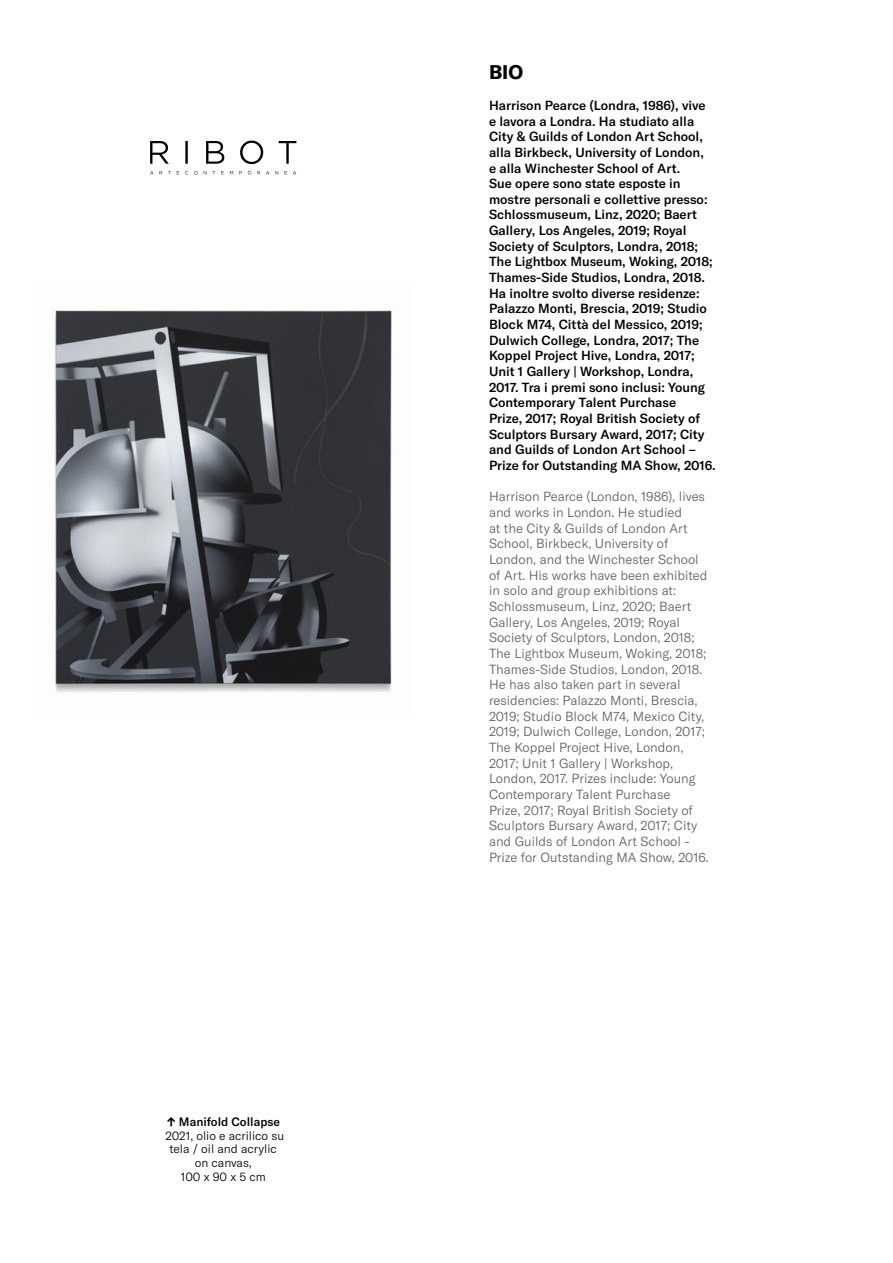
<style>
.page{position:relative;width:893px;height:1263px;background:#fff}
.page>*{position:absolute;margin:0;border:0;box-sizing:border-box;transform-origin:0 0}
.t1{font:700 19.5px "GT America";color:#000}
.t2{font:500 13.05px/15.6px "GT America";color:#000}
.t3{font:300 13.05px/15.6px "GT America";color:#5f6062}
.t4{font:300 12px/13.8px "GT America";color:#000;text-align:center}
.s1{font-weight:700}
.s2{font-weight:500}
</style>
<div class="page">
<svg style="left:150px;top:141px;width:146px;height:23px"></svg>
<svg style="left:150px;top:171px;width:146px;height:4px"></svg>
<img style="left:54px;top:310px;width:338px;height:382px">
<p class="t4" style="left:165px;top:1114px;width:120px"><span class="s1">↑</span> <span class="s2">Manifold Collapse<br></span>2021, olio e acrilico su tela / oil and acrylic on canvas,<br>100 x 90 x 5 cm</p>
<h1 class="t1" style="left:489px;top:59px;width:36px">BIO</h1>
<p class="t2" style="left:489px;top:97px;width:228px">Harrison Pearce (Londra, 1986), vive e lavora a Londra. Ha studiato alla City &amp; Guilds of London Art School, alla Birkbeck, University of London,<br>e alla Winchester School of Art.<br>Sue opere sono state esposte in mostre personali e collettive presso:<br>Schlossmuseum, Linz, 2020; Baert Gallery, Los Angeles, 2019; Royal Society of Sculptors, Londra, 2018; The Lightbox Museum, Woking, 2018; Thames-Side Studios, Londra, 2018.<br>Ha inoltre svolto diverse residenze:<br>Palazzo Monti, Brescia, 2019; Studio Block M74, Città del Messico, 2019; Dulwich College, Londra, 2017; The Koppel Project Hive, Londra, 2017; Unit 1 Gallery | Workshop, Londra, 2017. Tra i premi sono inclusi: Young Contemporary Talent Purchase<br>Prize, 2017; Royal British Society of Sculptors Bursary Award, 2017; City and Guilds of London Art School – Prize for Outstanding MA Show, 2016.</p>
<p class="t3" style="left:489px;top:489px;width:221px">Harrison Pearce (London, 1986), lives and works in London. He studied<br>at the City &amp; Guilds of London Art School, Birkbeck, University of London, and the Winchester School of Art. His works have been exhibited in solo and group exhibitions at:<br>Schlossmuseum, Linz, 2020; Baert Gallery, Los Angeles, 2019; Royal Society of Sculptors, London, 2018; The Lightbox Museum, Woking, 2018; Thames-Side Studios, London, 2018.<br>He has also taken part in several residencies: Palazzo Monti, Brescia, 2019; Studio Block M74, Mexico City, 2019; Dulwich College, London, 2017; The Koppel Project Hive, London, 2017; Unit 1 Gallery | Workshop, London, 2017. Prizes include: Young Contemporary Talent Purchase<br>Prize, 2017; Royal British Society of Sculptors Bursary Award, 2017; City and Guilds of London Art School - Prize for Outstanding MA Show, 2016.</p>
</div>
